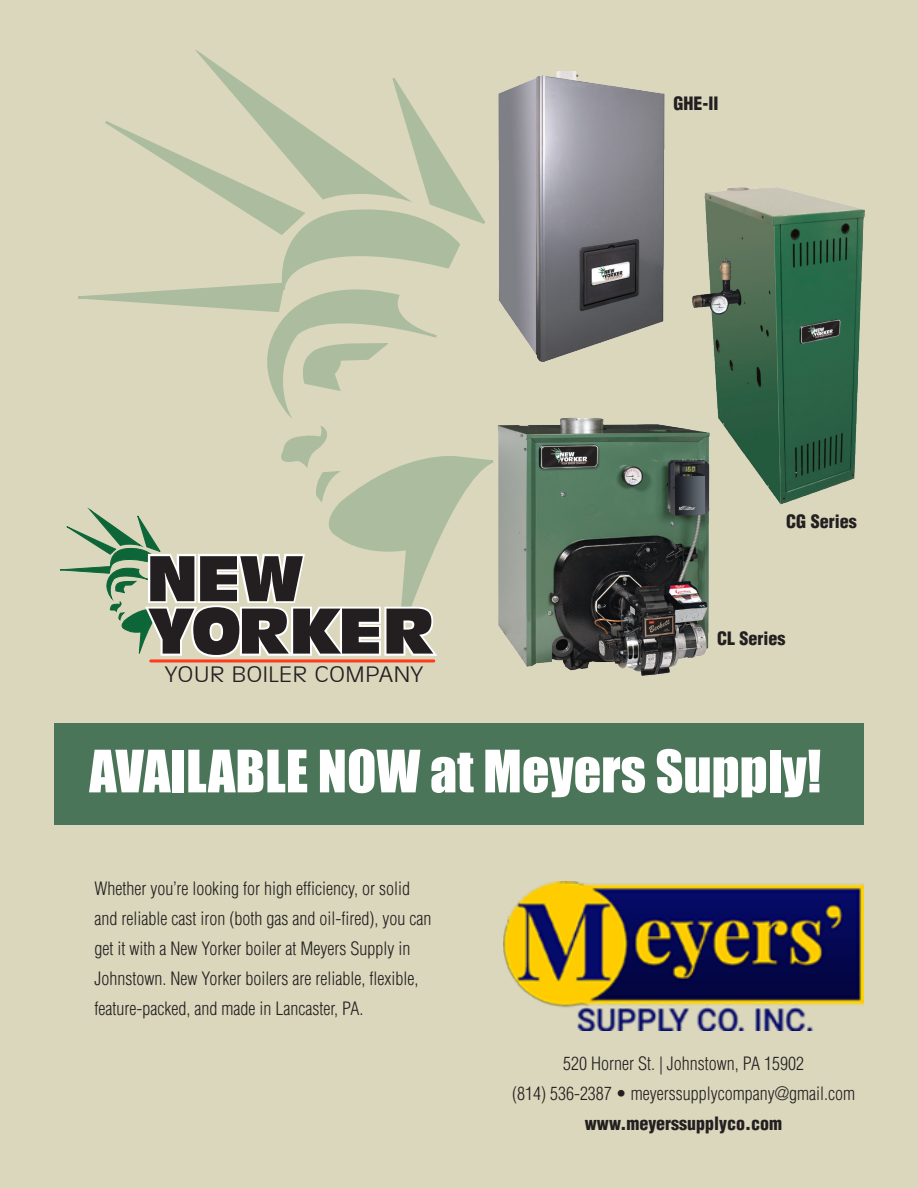
<style>
.page{position:relative;width:918px;height:1188px;background:#dad7bd}
.page>*{position:absolute;margin:0;border:0;box-sizing:border-box;transform-origin:0 0}
.t1{font:60.6px/52.7px "Incised 901 BT Compact";letter-spacing:-.035em;color:#231f20}
.t2{font:54px "Impact";color:#fff}
.t3{font:300 20.85px "Incised 901 BT";color:#231f20;scale:1.17 1}
.t4{font:300 condensed 18px/30px "Helvetica LT Std";color:#231f20}
.t5{font:900 condensed 18px "Helvetica LT Std";color:#231f20}
.s1{color:#fff}
</style>
<div class="page">
<svg style="left:78px;top:51px;width:403px;height:364px"></svg>
<img style="left:481px;top:71px;width:184px;height:291px">
<div style="left:54px;top:724px;width:810px;height:101px;background:#4b7558"></div>
<img style="left:692px;top:187px;width:173px;height:318px">
<svg style="left:60px;top:426px;width:416px;height:231px"></svg>
<hr style="left:151px;top:659px;width:283px;height:3px;background:#ff3a1c">
<img style="left:476px;top:408px;width:256px;height:268px">
<img style="left:503px;top:882px;width:361px;height:148px">
<p class="t1" style="left:146px;top:553px;width:289px"><span class="s1">NEW<br></span>YORKER</p>
<p class="t3" style="left:165px;top:662px;width:222px">YOUR BOILER COMPANY</p>
<p class="t5" style="left:673px;top:92px;width:47px">GHE-II</p>
<p class="t5" style="left:786px;top:510px;width:72px">CG Series</p>
<p class="t5" style="left:717px;top:627px;width:70px">CL Series</p>
<p class="t2" style="left:89px;top:729px;width:733px">AVAILABLE NOW at Meyers Supply!</p>
<p class="t4" style="left:94px;top:873px;width:338px">Whether you’re looking for high efficiency, or solid and reliable cast iron (both gas and oil-fired), you can get it with a New Yorker boiler at Meyers Supply in Johnstown. New Yorker boilers are reliable, flexible, feature-packed, and made in Lancaster, PA.</p>
<p class="t4" style="left:563px;top:1048px;width:243px">520 Horner St. | Johnstown, PA 15902</p>
<p class="t4" style="left:512px;top:1078px;width:345px">(814) 536-2387 • meyerssupplycompany@gmail.com</p>
<p class="t5" style="left:585px;top:1112px;width:199px">www.meyerssupplyco.com</p>
</div>
